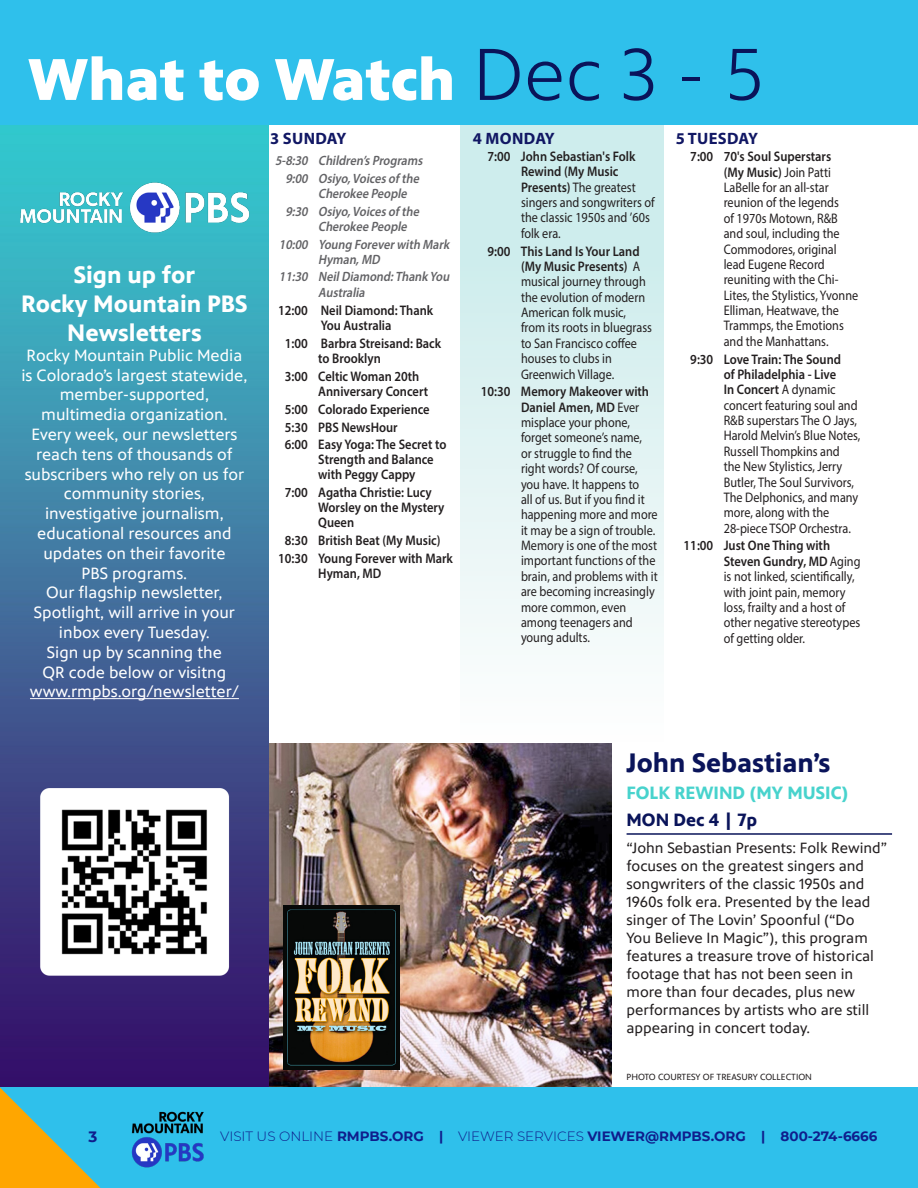
<style>
.page{position:relative;width:918px;height:1188px;background:#fff}
.page>*{position:absolute;margin:0;border:0;box-sizing:border-box;transform-origin:0 0}
.t1{font:900 60px "PBS Sans";color:#fff}
.t2{font:700 27px "PBS Sans";color:#0a145a}
.t3{font:700 24px "PBS Sans";color:#fff}
.t4{font:700 18px "PBS Sans";color:#48d3cd}
.E-Promo_Sub_Header{font:700 18px "PBS Sans";color:#0a145a}
.t5{font:16.5px/19.8px "PBS Sans";color:#fff;text-align:center}
.Schedule_PM{font:700 16.5px "Myriad Pro";letter-spacing:.02em;color:#111764}
.Primetime_Date{font:700 16.5px "Myriad Pro";letter-spacing:.02em;color:#111764}
.E-Promo_Body_Text{font:15px/18px "PBS Sans";color:#231f20}
.t6{font:700 15px "Montserrat";color:#0f1e8c}
.Schedule_PM-2{font:13.8px/15.3px "Myriad Pro";color:#231f20;scale:.88 1}
.Schedule_PM-3{font:600 13.8px/15px "Myriad Pro";color:#231f20;scale:.9 1}
.Schedule_PM-4{font:italic 600 13.5px/15px "Myriad Pro";color:#636366;scale:.9 1}
.t7{font:700 13.5px "Montserrat";color:#0f1e8c}
.E-Promo_Body_Text-2{font:9px "PBS Sans";color:#231f20}
.s1{font-weight:300;font-size:75px;color:#0a145a}
.s2{font-weight:600}
.s3{font-weight:300}
</style>
<div class="page">
<div style="left:461px;top:125px;width:203px;height:618px;background:linear-gradient(to bottom,#c6eaea,#fcfdfd)"></div>
<img style="left:268px;top:743px;width:344px;height:344px">
<hr style="left:627px;top:833px;width:265px;height:2px;background:#0a145a">
<img style="left:284px;top:905px;width:116px;height:165px">
<div style="left:0;top:0;width:918px;height:125px;background:#2fc0eb"></div>
<div style="left:0;top:1087px;width:918px;height:101px;background:#2fc0eb"></div>
<svg style="left:0;top:1087px;width:101px;height:101px"></svg>
<img style="left:131px;top:1111px;width:73px;height:57px">
<img style="left:0;top:125px;width:268px;height:962px">
<hr style="left:30px;top:698px;width:209px;height:1px;background:#fff">
<img style="left:16px;top:179px;width:243px;height:56px">
<img style="left:40px;top:789px;width:189px;height:188px">
<p class="t1" style="left:28px;top:45px;width:737px">What to Watch <span class="s1">Dec 3 - 5</span></p>
<p class="t3" style="left:74px;top:262px;width:123px">Sign up for</p>
<p class="t3" style="left:21px;top:290px;width:228px">Rocky Mountain PBS</p>
<p class="t3" style="left:67px;top:319px;width:136px">Newsletters</p>
<p class="t5" style="left:21px;top:345px;width:228px">Rocky Mountain Public Media is Colorado’s largest statewide, member-supported,</p>
<p class="t5" style="left:41px;top:405px;width:188px">multimedia organization.</p>
<p class="t5" style="left:31px;top:425px;width:208px;text-align:left">Every week, our newsletters reach tens of thousands of</p>
<p class="t5" style="left:25px;top:464px;width:221px">subscribers who rely on us for community stories,</p>
<p class="t5" style="left:45px;top:504px;width:180px">investigative journalism,</p>
<p class="t5" style="left:37px;top:524px;width:196px">educational resources and</p>
<p class="t5" style="left:43px;top:543px;width:184px">updates on their favorite</p>
<p class="t5" style="left:82px;top:563px;width:107px">PBS programs.</p>
<p class="t5" style="left:46px;top:583px;width:178px">Our flagship newsletter,</p>
<p class="t5" style="left:34px;top:603px;width:203px">Spotlight, will arrive in your</p>
<p class="t5" style="left:59px;top:623px;width:153px">inbox every Tuesday.</p>
<p class="t5" style="left:47px;top:642px;width:177px">Sign up by scanning the</p>
<p class="t5" style="left:43px;top:662px;width:185px">QR code below or visitng</p>
<p class="t5" style="left:30px;top:682px;width:210px">www.rmpbs.org/newsletter/</p>
<p class="Primetime_Date" style="left:270px;top:127px;width:78px">3 SUNDAY</p>
<p class="Schedule_PM-4" style="left:275px;top:153px;width:169px">5-8:30 Children’sPrograms</p>
<p class="Schedule_PM-4" style="left:318px;top:171px;width:117px;text-indent:-33px">9:00 Osiyo,Voicesofthe<br>Cherokee People</p>
<p class="Schedule_PM-4" style="left:318px;top:203px;width:117px;text-indent:-33px">9:30 Osiyo,Voicesofthe<br>Cherokee People</p>
<p class="Schedule_PM-4" style="left:318px;top:236px;width:150px;text-indent:-39px">10:00 Young Foreverwith Mark<br>Hyman,MD</p>
<p class="Schedule_PM-4" style="left:318px;top:269px;width:150px;text-indent:-39px">11:30 NeilDiamond:Thank You<br>Australia</p>
<p class="Schedule_PM-3" style="left:278px;top:302px;width:174px;text-align:center">12:00 Neil Diamond: Thank<br>You Australia</p>
<p class="Schedule_PM-3" style="left:318px;top:335px;width:138px;text-indent:-33px">1:00 Barbra Streisand: Back to Brooklyn</p>
<p class="Schedule_PM-3" style="left:318px;top:369px;width:124px;text-indent:-33px">3:00 Celtic Woman 20th<br>Anniversary Concert</p>
<p class="Schedule_PM-3" style="left:285px;top:401px;width:163px">5:00 Colorado Experience</p>
<p class="Schedule_PM-3" style="left:285px;top:419px;width:127px">5:30 PBS NewsHour</p>
<p class="Schedule_PM-3" style="left:318px;top:437px;width:144px;text-indent:-33px">6:00 Easy Yoga: The Secret to<br>Strength and Balance with Peggy Cappy</p>
<p class="Schedule_PM-3" style="left:318px;top:484px;width:142px;text-indent:-33px">7:00 Agatha Christie: Lucy<br>Worsley on the Mystery<br>Queen</p>
<p class="Schedule_PM-3" style="left:285px;top:533px;width:175px">8:30 British Beat (My Music)</p>
<p class="Schedule_PM-3" style="left:318px;top:550px;width:151px;text-indent:-40px">10:30 Young Forever with Mark<br>Hyman, MD</p>
<p class="Schedule_PM" style="left:473px;top:127px;width:83px">4 MONDAY</p>
<p class="Schedule_PM-2" style="left:521px;top:149px;width:153px;text-indent:-33px"><span class="s2">7:00 John Sebastian's Folk<br>Rewind (My Music<br>Presents)</span> The greatest singers and songwriters of the classic 1950s and ’60s folk era.</p>
<p class="Schedule_PM-2" style="left:521px;top:243px;width:150px;text-indent:-33px"><span class="s2">9:00 This Land Is Your Land (My Music Presents)</span> A musical journey through the evolution of modern<br>American folk music, from its roots in bluegrass to San Francisco coffee houses to clubs in<br>Greenwich Village.</p>
<p class="Schedule_PM-2" style="left:521px;top:384px;width:157px;text-indent:-40px"><span class="s2">10:30 Memory Makeover with<br>Daniel Amen, MD</span> Ever misplace your phone, forget someone’s name,<br>or struggle to find the right words? Of course, you have. It happens to<br>all of us. But if you find it happening more and more it may be a sign of trouble.<br>Memory is one of the most important functions of the brain, and problems with it are becoming increasingly more common, even among teenagers and young adults.</p>
<p class="Schedule_PM" style="left:676px;top:127px;width:84px">5 TUESDAY</p>
<p class="Schedule_PM-2" style="left:724px;top:149px;width:154px;text-indent:-33px"><span class="s2">7:00 70's Soul Superstars<br>(My Music)</span> Join Patti<br>LaBelle for an all-star reunion of the legends<br>of 1970s Motown, R&amp;B and soul, including the<br>Commodores, original lead Eugene Record reuniting with the Chi-<br>Lites, the Stylistics, Yvonne<br>Elliman, Heatwave, the<br>Trammps, the Emotions and the Manhattans.</p>
<p class="Schedule_PM-2" style="left:724px;top:351px;width:157px;text-indent:-33px"><span class="s2">9:30 Love Train: The Sound<br>of Philadelphia - Live<br>In Concert</span> A dynamic concert featuring soul and<br>R&amp;B superstars The O Jays,<br>Harold Melvin’s Blue Notes,<br>Russell Thompkins and<br>the New Stylistics, Jerry<br>Butler, The Soul Survivors,<br>The Delphonics, and many more, along with the<br>28-piece TSOP Orchestra.</p>
<p class="Schedule_PM-2" style="left:724px;top:538px;width:157px;text-indent:-40px"><span class="s2">11:00 Just One Thing with<br>Steven Gundry, MD</span> Aging is not linked, scientifically, with joint pain, memory loss, frailty and a host of other negative stereotypes of getting older.</p>
<p class="t2" style="left:627px;top:748px;width:205px">John Sebastian’s</p>
<p class="t4" style="left:627px;top:783px;width:223px">FOLK REWIND (MY MUSIC)</p>
<p class="E-Promo_Sub_Header" style="left:627px;top:810px;width:132px">MON Dec 4 | 7p</p>
<p class="E-Promo_Body_Text" style="left:627px;top:839px;width:262px">“John Sebastian Presents: Folk Rewind” focuses on the greatest singers and songwriters of the classic 1950s and 1960s folk era. Presented by the lead singer of The Lovin’ Spoonful (“Do<br>You Believe In Magic”), this program features a treasure trove of historical footage that has not been seen in more than four decades, plus new performances by artists who are still appearing in concert today.</p>
<p class="E-Promo_Body_Text-2" style="left:627px;top:1072px;width:187px">PHOTO COURTESY OF TREASURY COLLECTION</p>
<p class="t6" style="left:89px;top:1126px;width:10px">3</p>
<p class="t7" style="left:220px;top:1126px;width:659px"><span class="s3">VISIT US ONLINE</span> RMPBS.ORG | <span class="s3">VIEWER SERVICES</span> VIEWER@RMPBS.ORG | 800-274-6666</p>
</div>
